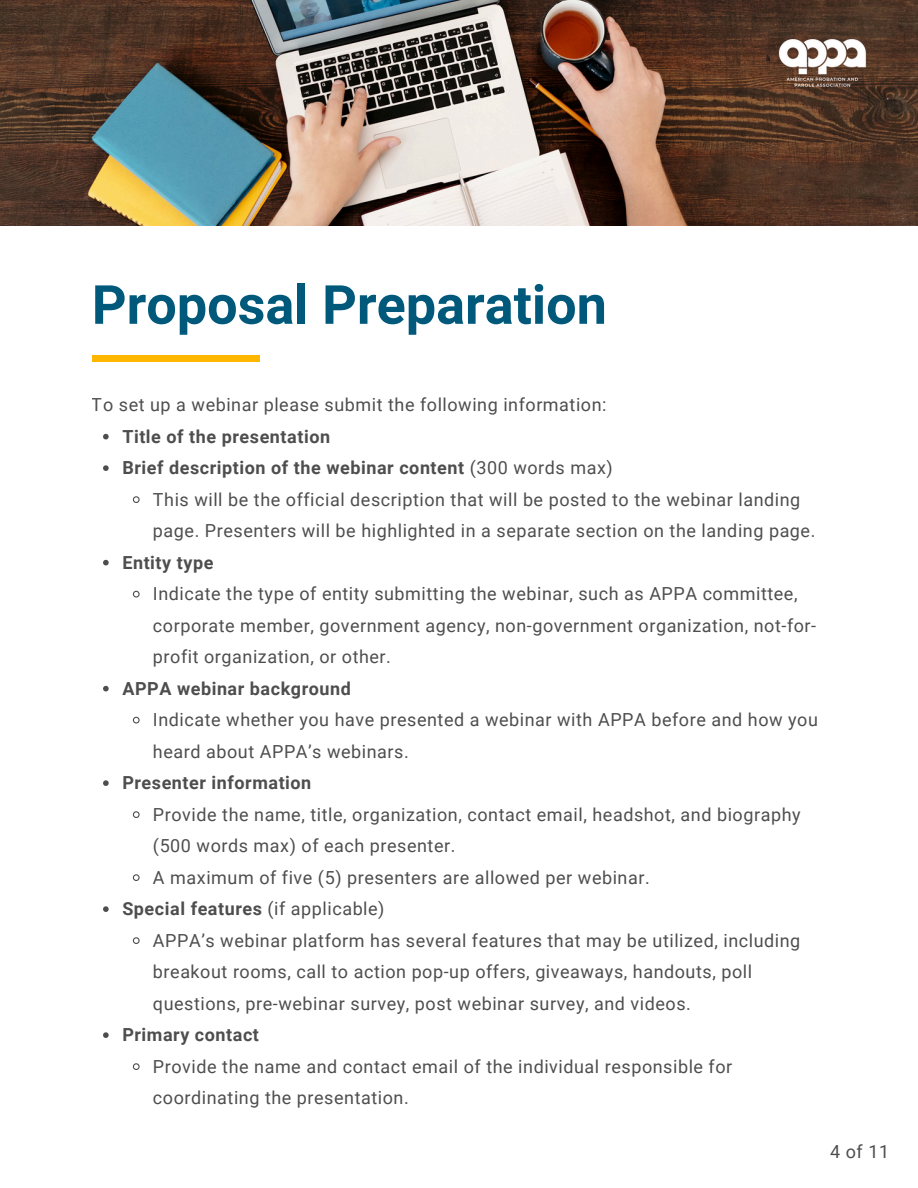
<style>
.page{position:relative;width:918px;height:1188px;background:#fff}
.page>*{position:absolute;margin:0;border:0;box-sizing:border-box;transform-origin:0 0}
.t1{font:700 54px "Roboto";color:#00597b}
.t2{font:18px/31.5px "Roboto";letter-spacing:.03em;color:#000}
.t3{font:700 18px "Roboto";letter-spacing:.03em;color:#000}
.s1{font-weight:400}
</style>
<div class="page">
<div style="left:92px;top:356px;width:167px;height:6px;background:#ffb600"></div>
<img style="left:0;top:0;width:918px;height:225px">
<img style="left:755px;top:16px;width:134px;height:94px">
<svg style="left:103px;top:434px;width:6px;height:5px"></svg>
<svg style="left:103px;top:465px;width:6px;height:6px"></svg>
<svg style="left:132px;top:496px;width:8px;height:7px"></svg>
<svg style="left:103px;top:560px;width:6px;height:5px"></svg>
<svg style="left:132px;top:590px;width:8px;height:8px"></svg>
<svg style="left:103px;top:686px;width:6px;height:5px"></svg>
<svg style="left:132px;top:716px;width:8px;height:8px"></svg>
<svg style="left:103px;top:780px;width:6px;height:6px"></svg>
<svg style="left:132px;top:811px;width:8px;height:7px"></svg>
<svg style="left:132px;top:874px;width:8px;height:7px"></svg>
<svg style="left:103px;top:906px;width:6px;height:6px"></svg>
<svg style="left:132px;top:937px;width:8px;height:7px"></svg>
<svg style="left:103px;top:1032px;width:6px;height:6px"></svg>
<svg style="left:132px;top:1063px;width:8px;height:7px"></svg>
<h1 class="t1" style="left:92px;top:274px;width:517px">Proposal Preparation</h1>
<p class="t2" style="left:92px;top:389px;width:516px">To set up a webinar please submit the following information:</p>
<p class="t3" style="left:122px;top:426px;width:209px">Title of the presentation</p>
<p class="t3" style="left:122px;top:458px;width:492px">Brief description of the webinar content <span class="s1">(300 words max)</span></p>
<p class="t2" style="left:153px;top:484px;width:649px">This will be the official description that will be posted to the webinar landing</p>
<p class="t2" style="left:153px;top:515px;width:664px">page. Presenters will be highlighted in a separate section on the landing page.</p>
<p class="t3" style="left:122px;top:552px;width:93px">Entity type</p>
<p class="t2" style="left:153px;top:578px;width:665px">Indicate the type of entity submitting the webinar, such as APPA committee, corporate member, government agency, non-government organization, not-for&shy;profit organization, or other.</p>
<p class="t3" style="left:122px;top:678px;width:230px">APPA webinar background</p>
<p class="t2" style="left:153px;top:704px;width:667px">Indicate whether you have presented a webinar with APPA before and how you heard about APPA’s webinars.</p>
<p class="t3" style="left:122px;top:773px;width:191px">Presenter information</p>
<p class="t2" style="left:153px;top:799px;width:649px">Provide the name, title, organization, contact email, headshot, and biography</p>
<p class="t2" style="left:153px;top:830px;width:304px">(500 words max) of each presenter.</p>
<p class="t2" style="left:153px;top:862px;width:498px">A maximum of five (5) presenters are allowed per webinar.</p>
<p class="t3" style="left:122px;top:899px;width:264px">Special features <span class="s1">(if applicable)</span></p>
<p class="t2" style="left:153px;top:925px;width:649px">APPA’s webinar platform has several features that may be utilized, including</p>
<p class="t2" style="left:153px;top:956px;width:601px">breakout rooms, call to action pop-up offers, giveaways, handouts, poll</p>
<p class="t2" style="left:153px;top:988px;width:539px">questions, pre-webinar survey, post webinar survey, and videos.</p>
<p class="t3" style="left:122px;top:1025px;width:138px">Primary contact</p>
<p class="t2" style="left:153px;top:1051px;width:581px">Provide the name and contact email of the individual responsible for coordinating the presentation.</p>
<p class="t2" style="left:830px;top:1136px;width:60px">4 of 11</p>
</div>
